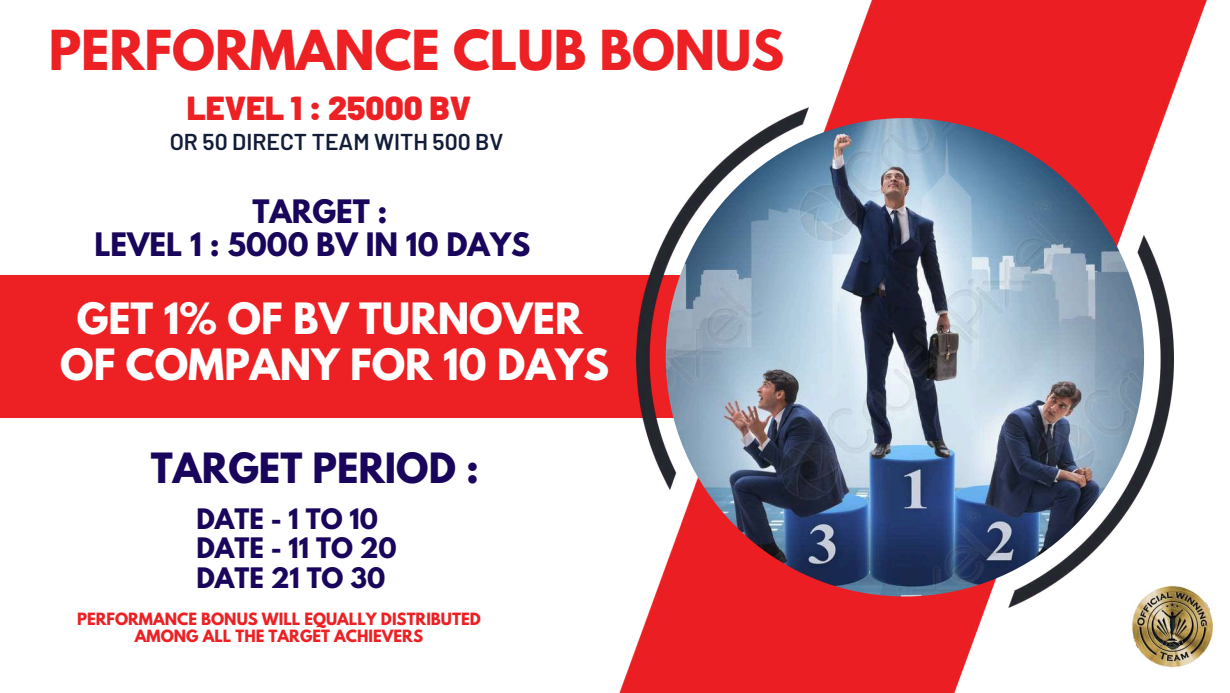
<style>
.page{position:relative;width:1230px;height:693px;background:#fff}
.page>*{position:absolute;margin:0;border:0;box-sizing:border-box;transform-origin:0 0}
.t1{font:700 48.8px "League Spartan";color:#ed2024}
.t2{font:700 38.2px/45.8px "League Spartan";color:#fff;text-align:center}
.t3{font:700 36.9px "League Spartan";color:#19055b}
.t4{font:900 33.2px "Barlow";color:#ed2024}
.t5{font:700 28.6px/33.8px "League Spartan";color:#19055b;text-align:center}
.t6{font:700 25px/29.5px "League Spartan";color:#19055b}
.t7{font:600 22.9px "Barlow";color:#121d39}
.t8{font:700 15px/17.2px "League Spartan";color:#ed2024;text-align:center}
</style>
<div class="page">
<div style="left:0;top:275px;width:707px;height:143px;background:#ed2024"></div>
<img style="left:619px;top:0;width:588px;height:693px">
<img style="left:636px;top:108px;width:538px;height:499px">
<img style="left:666px;top:118px;width:478px;height:478px;border-radius:50%">
<img style="left:1125px;top:582px;width:88px;height:95px">
<h1 class="t1" style="left:49px;top:26px;width:737px">PERFORMANCE CLUB BONUS</h1>
<h3 class="t4" style="left:187px;top:87px;width:286px">LEVEL 1 : 25000 BV</h3>
<h3 class="t7" style="left:170px;top:127px;width:335px">OR 50 DIRECT TEAM WITH 500 BV</h3>
<h3 class="t5" style="left:94px;top:198px;width:437px">TARGET :<br>LEVEL 1 : 5000 BV IN 10 DAYS</h3>
<h2 class="t2" style="left:60px;top:300px;width:550px">GET 1% OF BV TURNOVER<br>OF COMPANY FOR 10 DAYS</h2>
<h3 class="t3" style="left:151px;top:450px;width:330px">TARGET PERIOD :</h3>
<h3 class="t6" style="left:196px;top:507px;width:202px">DATE - 1 TO 10<br>DATE - 11 TO 20<br>DATE 21 TO 30</h3>
<p class="t8" style="left:77px;top:612px;width:405px">PERFORMANCE BONUS WILL EQUALLY DISTRIBUTED<br>AMONG ALL THE TARGET ACHIEVERS</p>
</div>
